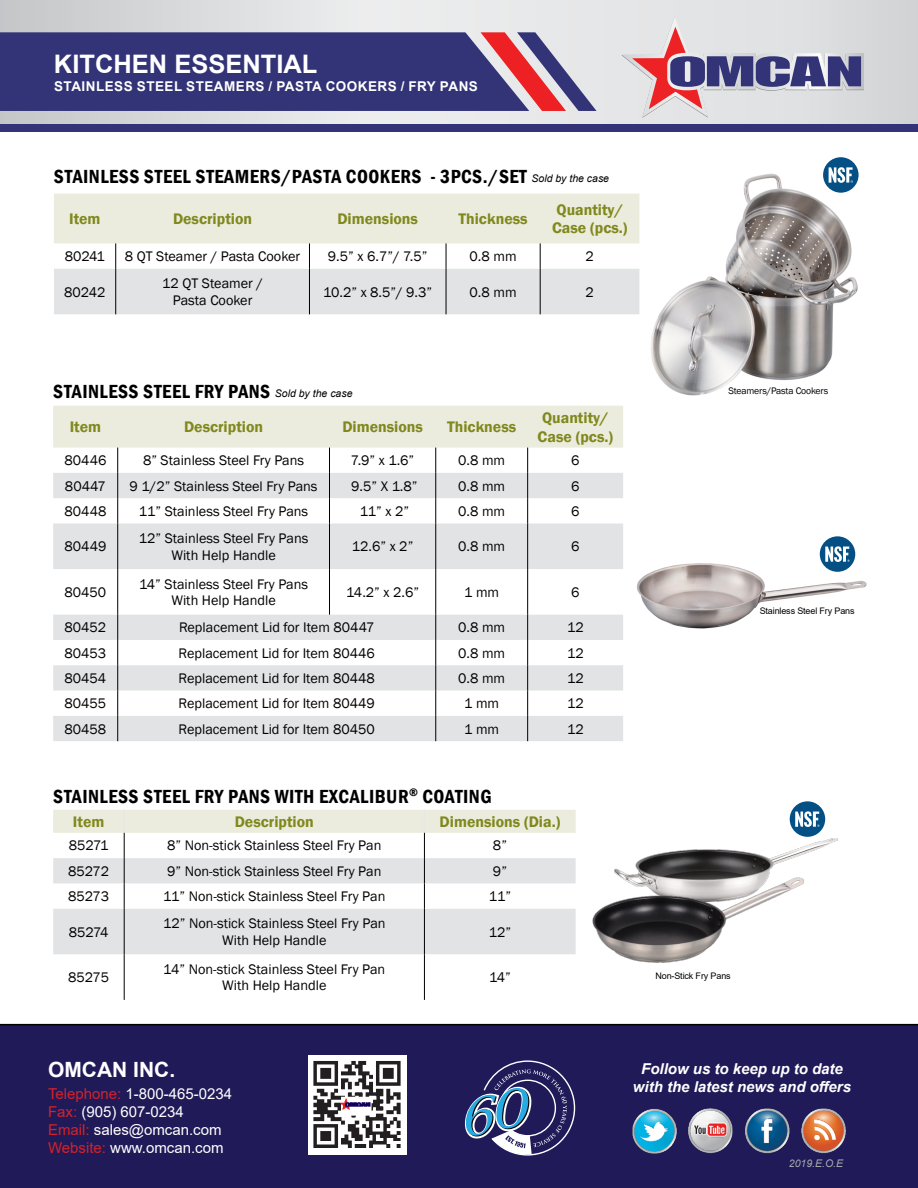
<style>
.page{position:relative;width:918px;height:1188px;background:#fff}
.page>*{position:absolute;margin:0;border:0;box-sizing:border-box;transform-origin:0 0}
.t1{font:700 25.5px "Arial";color:#fff}
.t2{font:700 21px "Arial";color:#fff}
.t3{font:600 condensed 19.5px "Franklin Gothic";letter-spacing:.025em;color:#000}
.t4{font:600 15.75px/18.9px "Franklin Gothic";color:#80881d}
.t5{font:15px/18px "Arial";color:#fff}
.t6{font:italic 700 15px/18px "Arial";color:#fff;text-align:center}
.t7{font:14.25px/16.5px "Franklin Gothic";color:#000;text-align:center}
.t8{font:700 13.5px "Arial";letter-spacing:.035em;color:#fff}
.t9{font:italic 10.5px "Arial";color:#a7a9ac}
.t10{font:9.75px "Franklin Gothic";letter-spacing:-.015em;color:#000}
.t11{font:9px "Arial";letter-spacing:-.015em;color:#000}
.s1{font-family:"Arial";font-weight:400;font-style:italic;font-stretch:normal;font-size:10.5px}
.s2{color:#d2232a}
</style>
<div class="page">
<img style="left:637px;top:562px;width:230px;height:67px">
<img style="left:651px;top:173px;width:207px;height:223px">
<img style="left:615px;top:839px;width:223px;height:36px">
<img style="left:592px;top:875px;width:212px;height:88px">
<svg style="left:53px;top:523px;width:570px;height:218px;fill:#e2e3e4"></svg>
<svg style="left:53px;top:406px;width:570px;height:117px"></svg>
<hr style="left:117px;top:523px;width:1px;height:46px;background:#000">
<hr style="left:329px;top:523px;width:1px;height:46px;background:#000">
<hr style="left:435px;top:523px;width:1px;height:46px;background:#000">
<hr style="left:527px;top:523px;width:1px;height:46px;background:#000">
<hr style="left:117px;top:569px;width:1px;height:46px;background:#000">
<hr style="left:329px;top:569px;width:1px;height:46px;background:#000">
<hr style="left:435px;top:569px;width:1px;height:46px;background:#000">
<hr style="left:527px;top:569px;width:1px;height:46px;background:#000">
<svg style="left:117px;top:615px;width:1px;height:126px"></svg>
<svg style="left:435px;top:615px;width:1px;height:126px"></svg>
<svg style="left:527px;top:615px;width:1px;height:126px"></svg>
<div style="left:53px;top:909px;width:523px;height:45px;background:#e2e3e4"></div>
<svg style="left:53px;top:810px;width:523px;height:99px"></svg>
<hr style="left:124px;top:909px;width:1px;height:45px;background:#000">
<hr style="left:424px;top:909px;width:1px;height:45px;background:#000">
<hr style="left:124px;top:954px;width:1px;height:46px;background:#000">
<hr style="left:424px;top:954px;width:1px;height:46px;background:#000">
<svg style="left:54px;top:194px;width:585px;height:120px"></svg>
<hr style="left:115px;top:269px;width:1px;height:45px;background:#000">
<hr style="left:309px;top:269px;width:1px;height:45px;background:#000">
<hr style="left:446px;top:269px;width:1px;height:45px;background:#000">
<hr style="left:540px;top:269px;width:1px;height:45px;background:#000">
<div style="left:823px;top:157px;width:36px;height:36px;background:#045084;border-radius:50%"></div>
<svg style="left:829px;top:167px;width:24px;height:16px"></svg>
<div style="left:820px;top:536px;width:35px;height:36px;background:#045084;border-radius:50%"></div>
<svg style="left:825px;top:546px;width:25px;height:16px"></svg>
<div style="left:790px;top:801px;width:35px;height:36px;background:#045084;border-radius:50%"></div>
<svg style="left:795px;top:811px;width:25px;height:16px"></svg>
<svg style="left:0;top:0;width:918px;height:124px;background:#dddee0"></svg>
<svg style="left:0;top:32px;width:597px;height:79px;background:#4c447f"></svg>
<div style="left:0;top:124px;width:918px;height:7px;background:#337"></div>
<svg style="left:621px;top:16px;width:243px;height:102px;background:#c1b6c4"></svg>
<div style="left:0;top:1024px;width:918px;height:164px;background:#201a58"></div>
<img style="left:630px;top:1097px;width:238px;height:66px">
<img style="left:308px;top:1055px;width:98px;height:100px">
<svg style="left:465px;top:1060px;width:110px;height:96px;background:#464c7d"></svg>
<h1 class="t1" style="left:54px;top:46px;width:265px">KITCHEN ESSENTIAL</h1>
<p class="t8" style="left:54px;top:77px;width:425px">STAINLESS STEEL STEAMERS / PASTA COOKERS / FRY PANS</p>
<h3 class="t3" style="left:54px;top:164px;width:557px">STAINLESS STEEL STEAMERS/PASTA COOKERS - 3PCS./SET <span class="s1">Sold by the case</span></h3>
<p class="t4" style="left:69px;top:210px;width:33px">Item</p>
<p class="t4" style="left:173px;top:210px;width:81px">Description</p>
<p class="t4" style="left:337px;top:210px;width:82px">Dimensions</p>
<p class="t4" style="left:459px;top:210px;width:71px">Thickness</p>
<p class="t4" style="left:552px;top:200px;width:77px">Quantity/<br>Case (pcs.)</p>
<p class="t7" style="left:65px;top:248px;width:42px">80241</p>
<p class="t7" style="left:125px;top:248px;width:177px">8 QT Steamer / Pasta Cooker</p>
<p class="t7" style="left:328px;top:248px;width:101px">9.5” x 6.7”/ 7.5”</p>
<p class="t7" style="left:470px;top:248px;width:49px">0.8 mm</p>
<p class="t7" style="left:586px;top:248px;width:10px">2</p>
<p class="t7" style="left:64px;top:284px;width:43px">80242</p>
<p class="t7" style="left:162px;top:276px;width:102px">12 QT Steamer /<br>Pasta Cooker</p>
<p class="t7" style="left:323px;top:284px;width:111px">10.2” x 8.5”/ 9.3”</p>
<p class="t7" style="left:470px;top:284px;width:49px">0.8 mm</p>
<p class="t7" style="left:586px;top:284px;width:10px">2</p>
<h3 class="t3" style="left:53px;top:379px;width:301px">STAINLESS STEEL FRY PANS <span class="s1">Sold by the case</span></h3>
<p class="t4" style="left:70px;top:418px;width:33px">Item</p>
<p class="t4" style="left:184px;top:418px;width:81px">Description</p>
<p class="t4" style="left:342px;top:418px;width:82px">Dimensions</p>
<p class="t4" style="left:447px;top:418px;width:71px">Thickness</p>
<p class="t4" style="left:538px;top:408px;width:77px">Quantity/<br>Case (pcs.)</p>
<p class="t7" style="left:65px;top:453px;width:43px">80446</p>
<p class="t7" style="left:143px;top:453px;width:163px">8” Stainless Steel Fry Pans</p>
<p class="t7" style="left:351px;top:453px;width:65px">7.9” x 1.6”</p>
<p class="t7" style="left:458px;top:453px;width:49px">0.8 mm</p>
<p class="t7" style="left:571px;top:453px;width:10px">6</p>
<p class="t7" style="left:65px;top:478px;width:42px">80447</p>
<p class="t7" style="left:130px;top:478px;width:189px">9 1/2” Stainless Steel Fry Pans</p>
<p class="t7" style="left:351px;top:478px;width:68px">9.5” X 1.8”</p>
<p class="t7" style="left:458px;top:478px;width:49px">0.8 mm</p>
<p class="t7" style="left:571px;top:478px;width:10px">6</p>
<p class="t7" style="left:65px;top:503px;width:43px">80448</p>
<p class="t7" style="left:139px;top:503px;width:171px">11” Stainless Steel Fry Pans</p>
<p class="t7" style="left:360px;top:503px;width:51px">11” x 2”</p>
<p class="t7" style="left:458px;top:503px;width:49px">0.8 mm</p>
<p class="t7" style="left:571px;top:503px;width:10px">6</p>
<p class="t7" style="left:65px;top:539px;width:43px">80449</p>
<p class="t7" style="left:139px;top:530px;width:171px">12” Stainless Steel Fry Pans<br>With Help Handle</p>
<p class="t7" style="left:352px;top:539px;width:63px">12.6” x 2”</p>
<p class="t7" style="left:458px;top:539px;width:49px">0.8 mm</p>
<p class="t7" style="left:571px;top:539px;width:10px">6</p>
<p class="t7" style="left:65px;top:584px;width:43px">80450</p>
<p class="t7" style="left:139px;top:576px;width:171px">14” Stainless Steel Fry Pans<br>With Help Handle</p>
<p class="t7" style="left:346px;top:584px;width:75px">14.2” x 2.6”</p>
<p class="t7" style="left:464px;top:584px;width:37px">1 mm</p>
<p class="t7" style="left:571px;top:584px;width:10px">6</p>
<p class="t7" style="left:65px;top:620px;width:43px">80452</p>
<p class="t7" style="left:179px;top:620px;width:197px">Replacement Lid for Item 80447</p>
<p class="t7" style="left:458px;top:620px;width:49px">0.8 mm</p>
<p class="t7" style="left:567px;top:620px;width:18px">12</p>
<p class="t7" style="left:65px;top:645px;width:43px">80453</p>
<p class="t7" style="left:179px;top:645px;width:198px">Replacement Lid for Item 80446</p>
<p class="t7" style="left:458px;top:645px;width:49px">0.8 mm</p>
<p class="t7" style="left:567px;top:645px;width:18px">12</p>
<p class="t7" style="left:65px;top:670px;width:43px">80454</p>
<p class="t7" style="left:179px;top:670px;width:198px">Replacement Lid for Item 80448</p>
<p class="t7" style="left:458px;top:670px;width:49px">0.8 mm</p>
<p class="t7" style="left:567px;top:670px;width:18px">12</p>
<p class="t7" style="left:65px;top:696px;width:43px">80455</p>
<p class="t7" style="left:179px;top:696px;width:198px">Replacement Lid for Item 80449</p>
<p class="t7" style="left:464px;top:696px;width:37px">1 mm</p>
<p class="t7" style="left:567px;top:696px;width:18px">12</p>
<p class="t7" style="left:65px;top:721px;width:43px">80458</p>
<p class="t7" style="left:179px;top:721px;width:198px">Replacement Lid for Item 80450</p>
<p class="t7" style="left:464px;top:721px;width:37px">1 mm</p>
<p class="t7" style="left:567px;top:721px;width:18px">12</p>
<h3 class="t3" style="left:53px;top:783px;width:440px">STAINLESS STEEL FRY PANS WITH EXCALIBUR<sup>®</sup> COATING</h3>
<p class="t4" style="left:73px;top:812px;width:33px">Item</p>
<p class="t4" style="left:235px;top:812px;width:81px">Description</p>
<p class="t4" style="left:440px;top:812px;width:122px">Dimensions (Dia.)</p>
<p class="t7" style="left:69px;top:838px;width:41px">85271</p>
<p class="t7" style="left:167px;top:838px;width:216px">8” Non-stick Stainless Steel Fry Pan</p>
<p class="t7" style="left:493px;top:838px;width:16px">8”</p>
<p class="t7" style="left:68px;top:863px;width:43px">85272</p>
<p class="t7" style="left:167px;top:863px;width:216px">9” Non-stick Stainless Steel Fry Pan</p>
<p class="t7" style="left:493px;top:863px;width:16px">9”</p>
<p class="t7" style="left:68px;top:888px;width:43px">85273</p>
<p class="t7" style="left:163px;top:888px;width:224px">11” Non-stick Stainless Steel Fry Pan</p>
<p class="t7" style="left:489px;top:888px;width:24px">11”</p>
<p class="t7" style="left:69px;top:924px;width:41px">85274</p>
<p class="t7" style="left:163px;top:916px;width:224px">12” Non-stick Stainless Steel Fry Pan<br>With Help Handle</p>
<p class="t7" style="left:489px;top:924px;width:24px">12”</p>
<p class="t7" style="left:68px;top:969px;width:43px">85275</p>
<p class="t7" style="left:163px;top:961px;width:224px">14” Non-stick Stainless Steel Fry Pan<br>With Help Handle</p>
<p class="t7" style="left:489px;top:969px;width:23px">14”</p>
<p class="t10" style="left:728px;top:385px;width:101px">Steamers/Pasta Cookers</p>
<p class="t11" style="left:760px;top:605px;width:96px">Stainless Steel Fry Pans</p>
<p class="t11" style="left:655px;top:970px;width:77px">Non-Stick Fry Pans</p>
<h2 class="t2" style="left:48px;top:1042px;width:129px">OMCAN INC.</h2>
<p class="t5" style="left:48px;top:1085px;width:186px"><span class="s2">Telephone:</span> 1-800-465-0234<br><span class="s2">Fax:</span> (905) 607-0234<br><span class="s2">Email:</span> sales@omcan.com<br><span class="s2">Website:</span> www.omcan.com</p>
<h2 class="t2" style="left:48px;top:1055px;width:129px">OMCAN INC.</h2>
<p class="t6" style="left:633px;top:1061px;width:220px">Follow us to keep up to date with the latest news and offers</p>
<p class="t9" style="left:789px;top:1157px;width:56px">2019.E.O.E</p>
</div>
